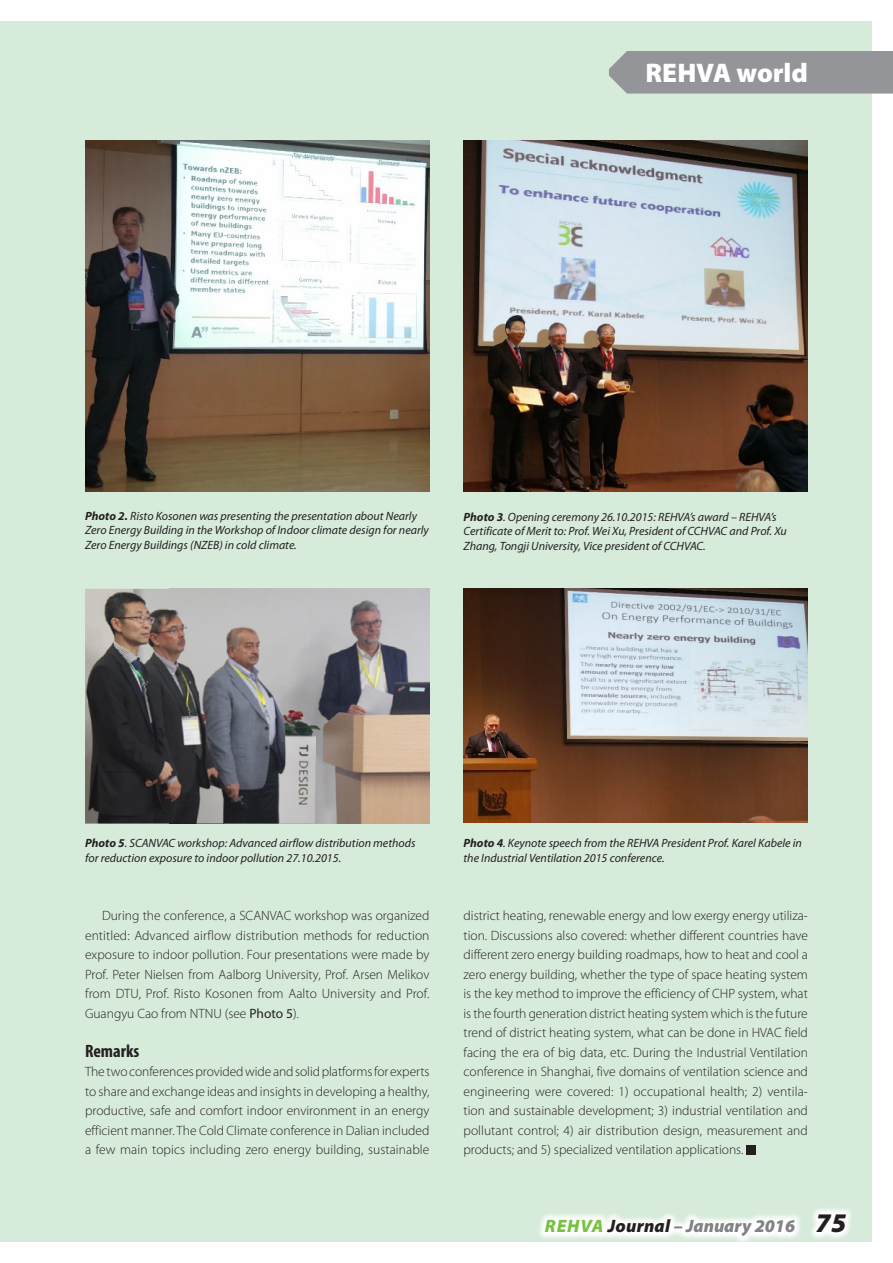
<style>
.page{position:relative;width:893px;height:1263px;background:#fff}
.page>*{position:absolute;margin:0;border:0;box-sizing:border-box;transform-origin:0 0}
.t1{font:900 27px "Myriad Pro";letter-spacing:-.005em;color:#fff}
.zPage_Number{font:italic 900 18px "Myriad Pro";letter-spacing:.015em;color:#808285}
.News_Heading_2{font:700 condensed 18px "Myriad Pro";color:#231f20}
.News_body{font:300 13.5px/19.5px "Myriad Pro";color:#231f20;text-align:justify}
.News_Normal{font:300 13.5px/19.5px "Myriad Pro";color:#231f20;text-align:justify}
.News_Caption_bold{font:italic 12px/14.4px "Myriad Pro";color:#231f20}
.s1{font-weight:700}
.s2{font-weight:400}
.s3{color:#79c142}
.s4{color:#231f20}
.s5{font-size:27px;color:#231f20}
</style>
<div class="page">
<div style="left:0;top:21px;width:872px;height:1221px;background:#d7ebda"></div>
<div style="left:746px;top:1145px;width:10px;height:9px;background:#231f20"></div>
<img style="left:85px;top:140px;width:344px;height:351px">
<img style="left:463px;top:140px;width:345px;height:351px">
<img style="left:463px;top:589px;width:345px;height:234px">
<img style="left:322px;top:589px;width:107px;height:235px">
<img style="left:85px;top:589px;width:237px;height:235px">
<svg style="left:539px;top:1214px;width:261px;height:28px;fill:#f8fbf8"></svg>
<svg style="left:811px;top:1209px;width:40px;height:29px"></svg>
<div style="left:609px;top:51px;width:284px;height:43px;background:#939598"></div>
<h1 class="t1" style="left:645px;top:54px;width:164px">REHVA world</h1>
<p class="News_Caption_bold" style="left:85px;top:508px;width:345px"><span class="s1">Photo 2.</span> Risto Kosonen was presenting the presentation about Nearly<br>Zero Energy Building in the Workshop of Indoor climate design for nearly<br>Zero Energy Buildings (NZEB) in cold climate.</p>
<p class="News_Caption_bold" style="left:463px;top:510px;width:325px"><span class="s1">Photo 3</span>. Opening ceremony 26.10.2015: REHVA’s award – REHVA’s<br>Certificate of Merit to: Prof. Wei Xu, President of CCHVAC and Prof. Xu<br>Zhang, Tongji University, Vice president of CCHVAC.</p>
<p class="News_Caption_bold" style="left:85px;top:836px;width:332px"><span class="s1">Photo 5</span>. SCANVAC workshop: Advanced airflow distribution methods for reduction exposure to indoor pollution 27.10.2015.</p>
<p class="News_Caption_bold" style="left:463px;top:836px;width:340px"><span class="s1">Photo 4</span>. Keynote speech from the REHVA President Prof. Karel Kabele in the Industrial Ventilation 2015 conference.</p>
<p class="News_Normal" style="left:85px;top:906px;width:346px;text-indent:17px">During the conference, a SCANVAC workshop was organized entitled: Advanced airflow distribution methods for reduction exposure to indoor pollution. Four presentations were made by Prof. Peter Nielsen from Aalborg University, Prof. Arsen Melikov from DTU, Prof. Risto Kosonen from Aalto University and Prof.<br>Guangyu Cao from NTNU (see <span class="s2">Photo 5</span>).</p>
<p class="News_Heading_2" style="left:85px;top:1040px;width:56px">Remarks</p>
<p class="News_body" style="left:85px;top:1062px;width:346px">The two conferences provided wide and solid platforms for experts to share and exchange ideas and insights in developing a healthy, productive, safe and comfort indoor environment in an energy efficient manner. The Cold Climate conference in Dalian included a few main topics including zero energy building, sustainable</p>
<p class="News_body" style="left:463px;top:906px;width:346px">district heating, renewable energy and low exergy energy utiliza&shy;tion. Discussions also covered: whether different countries have different zero energy building roadmaps, how to heat and cool a zero energy building, whether the type of space heating system is the key method to improve the efficiency of CHP system, what is the fourth generation district heating system which is the future trend of district heating system, what can be done in HVAC field facing the era of big data, etc. During the Industrial Ventilation conference in Shanghai, five domains of ventilation science and engineering were covered: 1) occupational health; 2) ventila&shy;tion and sustainable development; 3) industrial ventilation and pollutant control; 4) air distribution design, measurement and products; and 5) specialized ventilation applications.</p>
<p class="zPage_Number" style="left:545px;top:1214px;width:303px"><span class="s3">REHVA</span> <span class="s4">Journal</span> – January 2016 <span class="s5">75</span></p>
</div>
